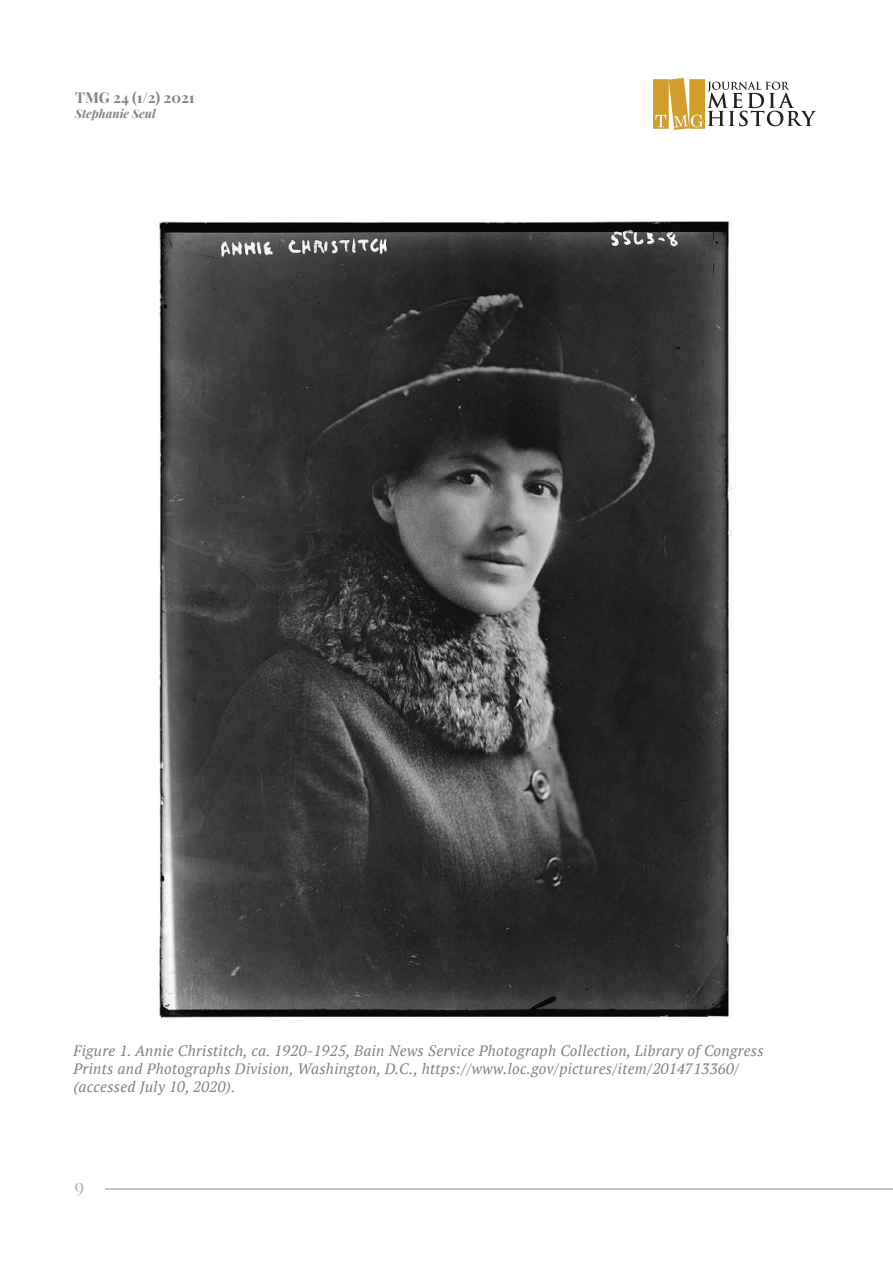
<style>
.page{position:relative;width:893px;height:1263px;background:#fff}
.page>*{position:absolute;margin:0;border:0;box-sizing:border-box;transform-origin:0 0}
.t1{font:19.5px "Playfair Display";color:#b2b3b7}
.Figure_title{font:italic 15px/18px "PT Serif";letter-spacing:.02em;color:#808285}
.t2{font:700 15px "Playfair Display";color:#808285}
.t3{font:italic 700 12px "Playfair Display";color:#808285}
</style>
<div class="page">
<svg style="left:653px;top:78px;width:163px;height:52px"></svg>
<hr style="left:105px;top:1188px;width:788px;height:2px;background:#b2b3b7">
<img style="left:159px;top:221px;width:574px;height:798px">
<p class="t2" style="left:75px;top:86px;width:121px">TMG 24 (1/2) 2021</p>
<p class="t3" style="left:75px;top:104px;width:82px">Stephanie Seul</p>
<p class="Figure_title" style="left:74px;top:1041px;width:692px">Figure 1. Annie Christitch, ca. 1920-1925, Bain News Service Photograph Collection, Library of Congress<br>Prints and Photographs Division, Washington, D.C., https://www.loc.gov/pictures/item/2014713360/ (accessed July 10, 2020).</p>
<h1 class="t1" style="left:75px;top:1171px;width:11px">9</h1>
</div>
